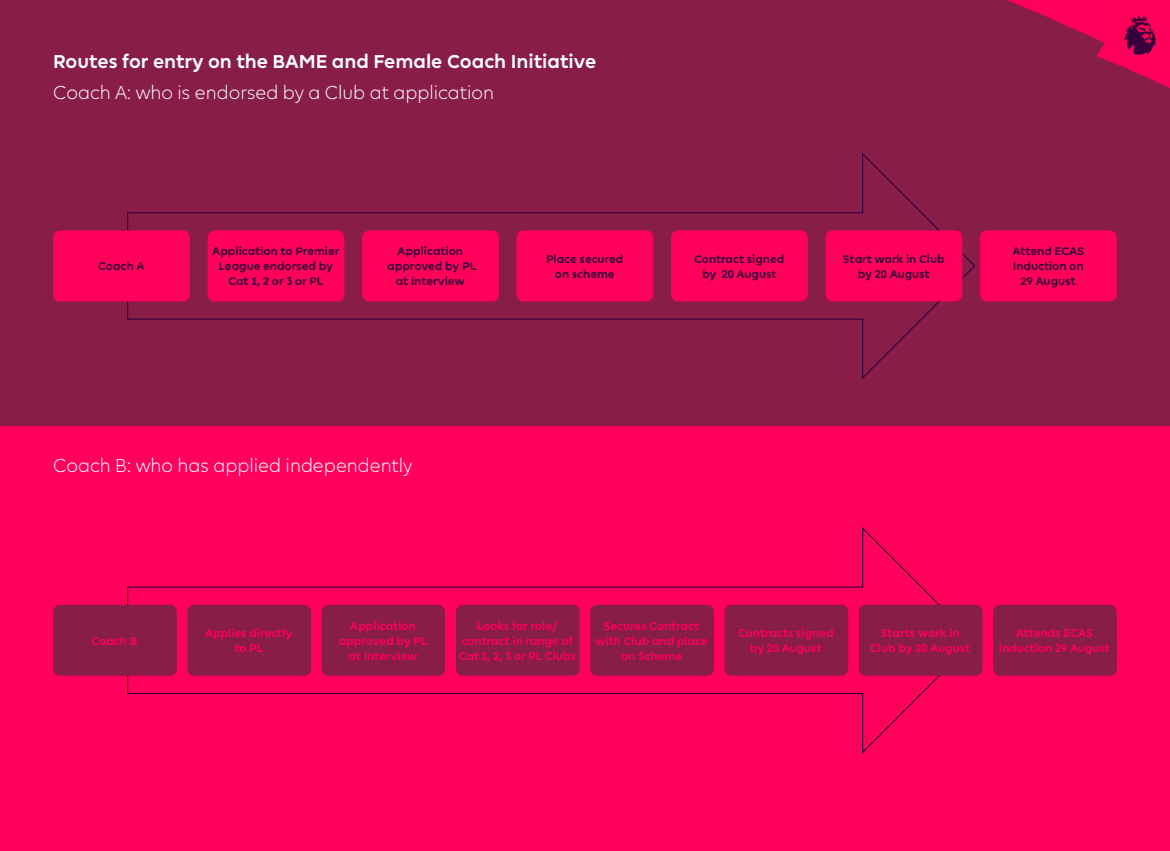
<style>
.page{position:relative;width:1170px;height:851px;background:#fff}
.page>*{position:absolute;margin:0;border:0;box-sizing:border-box;transform-origin:0 0}
.t1{font:300 18.75px "Premier League";color:#fff}
.t2{font:700 18.75px "Premier League";color:#fff}
.t3{font:700 11.25px/15px "Premier League";color:#ff005a;text-align:center}
.t4{font:700 11.25px/15px "Premier League";color:#38003c;text-align:center}
</style>
<div class="page">
<div style="left:0;top:425px;width:1169px;height:425px;background:#ff005a"></div>
<div style="left:0;top:0;width:1169px;height:425px;background:#881d48"></div>
<svg style="left:126px;top:153px;width:849px;height:226px"></svg>
<svg style="left:126px;top:527px;width:850px;height:227px"></svg>
<div style="left:53px;top:230px;width:137px;height:71px;background:#ff005a;border-radius:7px"></div>
<div style="left:53px;top:604px;width:124px;height:71px;background:#881d48;border-radius:7px"></div>
<div style="left:671px;top:230px;width:136px;height:71px;background:#ff005a;border-radius:7px"></div>
<div style="left:590px;top:604px;width:124px;height:71px;background:#881d48;border-radius:7px"></div>
<div style="left:825px;top:230px;width:137px;height:71px;background:#ff005a;border-radius:7px"></div>
<div style="left:724px;top:604px;width:124px;height:71px;background:#881d48;border-radius:7px"></div>
<div style="left:979px;top:230px;width:137px;height:71px;background:#ff005a;border-radius:7px"></div>
<div style="left:858px;top:604px;width:124px;height:71px;background:#881d48;border-radius:7px"></div>
<div style="left:993px;top:604px;width:123px;height:71px;background:#881d48;border-radius:7px"></div>
<div style="left:208px;top:230px;width:136px;height:71px;background:#ff005a;border-radius:7px"></div>
<div style="left:187px;top:604px;width:124px;height:71px;background:#881d48;border-radius:7px"></div>
<div style="left:362px;top:230px;width:137px;height:71px;background:#ff005a;border-radius:7px"></div>
<div style="left:322px;top:604px;width:123px;height:71px;background:#881d48;border-radius:7px"></div>
<div style="left:516px;top:230px;width:137px;height:71px;background:#ff005a;border-radius:7px"></div>
<div style="left:456px;top:604px;width:123px;height:71px;background:#881d48;border-radius:7px"></div>
<svg style="left:1007px;top:0;width:162px;height:88px"></svg>
<img style="left:1109px;top:0;width:60px;height:69px">
<h1 class="t2" style="left:53px;top:51px;width:544px">Routes for entry on the BAME and Female Coach Initiative</h1>
<h1 class="t1" style="left:53px;top:82px;width:442px">Coach A: who is endorsed by a Club at application</h1>
<p class="t4" style="left:98px;top:259px;width:48px">Coach A</p>
<p class="t4" style="left:212px;top:244px;width:129px">Application to Premier<br>League endorsed by<br>Cat 1, 2 or 3 or PL</p>
<p class="t4" style="left:387px;top:244px;width:90px">Application approved by PL at interview</p>
<p class="t4" style="left:546px;top:251px;width:79px">Place secured on scheme</p>
<p class="t4" style="left:694px;top:251px;width:92px">Contract signed by 20 August</p>
<p class="t4" style="left:842px;top:251px;width:103px">Start work in Club by 20 August</p>
<p class="t4" style="left:1012px;top:244px;width:73px">Attend ECAS<br>Induction on<br>29 August</p>
<h1 class="t1" style="left:53px;top:455px;width:360px">Coach B: who has applied independently</h1>
<p class="t3" style="left:91px;top:633px;width:47px">Coach B</p>
<p class="t3" style="left:205px;top:625px;width:89px">Applies directly to PL</p>
<p class="t3" style="left:338px;top:618px;width:90px">Application approved by PL at Interview</p>
<p class="t3" style="left:459px;top:618px;width:118px">Looks for role/ contract in range of<br>Cat 1, 2, 3 or PL Clubs</p>
<p class="t3" style="left:595px;top:618px;width:114px">Secures Contract with Club and place on Scheme</p>
<p class="t3" style="left:738px;top:625px;width:97px">Contracts signed by 20 August</p>
<p class="t3" style="left:870px;top:625px;width:101px">Starts work in<br>Club by 20 August</p>
<p class="t3" style="left:998px;top:625px;width:112px">Attends ECAS<br>Induction 29 August</p>
</div>
